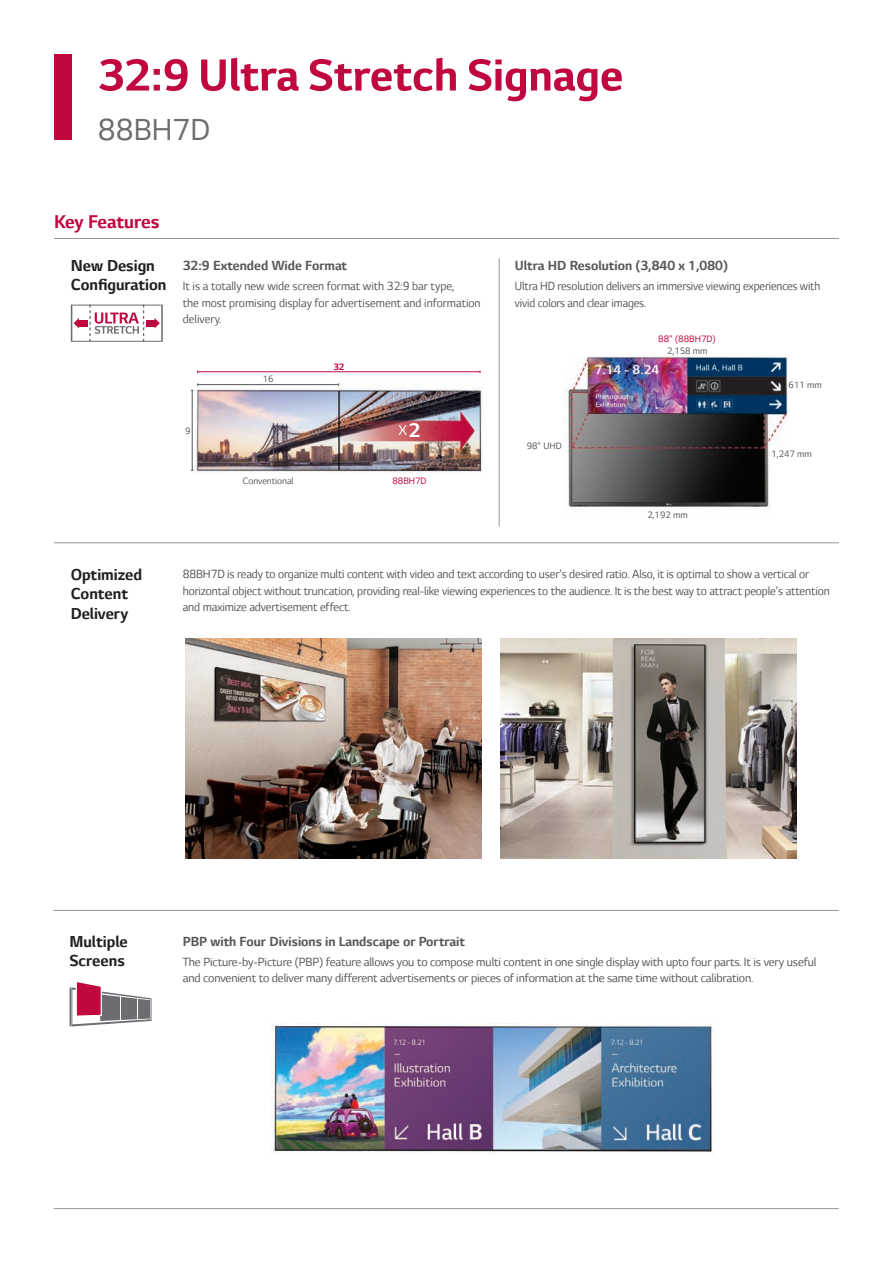
<style>
.page{position:relative;width:893px;height:1263px;background:#fff}
.page>*{position:absolute;margin:0;border:0;box-sizing:border-box;transform-origin:0 0}
.t1{font:700 51px "LG Smart";color:#c0073e}
.t2{font:34.5px "LG Smart";color:#6c6d70}
.t3{font:700 21px "LG Smart";letter-spacing:-.01em;color:#c0073e}
.t4{font:700 18px/19.5px "LG Smart";color:#231f20}
.t5{font:16.2px "LG Smart";color:#fff}
.t6{font:700 15px "LG Smart";color:#57585a}
.t7{font:13.5px/16.5px "LG Smart";letter-spacing:-.01em;color:#57585a}
.t8{font:13.5px/16.5px "LG Smart";letter-spacing:-.01em;color:#57585a;scale:.95 1}
.t9{font:10.5px "LG Smart";color:#57585a}
.t10{font:10.5px "LG Smart";color:#c0073e}
.t11{font:700 10.5px "LG Smart";color:#c0073e}
.s1{font-weight:700;font-size:22.2px}
</style>
<div class="page">
<hr style="left:54px;top:1208px;width:785px;height:1px;background:#939598">
<hr style="left:54px;top:910px;width:784px;height:1px;background:#939598">
<div style="left:54px;top:54px;width:17px;height:85px;background:#c0073e"></div>
<hr style="left:54px;top:238px;width:785px;height:1px;background:#939598">
<hr style="left:54px;top:542px;width:785px;height:1px;background:#939598">
<hr style="left:499px;top:258px;width:1px;height:269px;background:#939598">
<svg style="left:71px;top:305px;width:92px;height:37px"></svg>
<img style="left:191px;top:384px;width:292px;height:90px">
<hr style="left:192px;top:390px;width:1px;height:80px;background:#57585a">
<hr style="left:198px;top:384px;width:141px;height:1px;background:#57585a">
<svg style="left:191px;top:383px;width:7px;height:8px"></svg>
<hr style="left:198px;top:371px;width:282px;height:1px;background:#c0073e">
<img style="left:565px;top:355px;width:223px;height:154px">
<img style="left:500px;top:638px;width:296px;height:221px">
<img style="left:185px;top:638px;width:297px;height:221px">
<img style="left:272px;top:1023px;width:442px;height:131px">
<hr style="left:70px;top:987px;width:1px;height:39px;background:#6c6d70">
<svg style="left:71px;top:982px;width:81px;height:44px"></svg>
<h1 class="t1" style="left:98px;top:47px;width:527px">32:9 Ultra Stretch Signage</h1>
<h2 class="t2" style="left:98px;top:110px;width:114px">88BH7D</h2>
<h3 class="t3" style="left:54px;top:210px;width:107px">Key Features</h3>
<h3 class="t4" style="left:71px;top:256px;width:97px">New Design<br>Configuration</h3>
<p class="t6" style="left:515px;top:258px;width:215px">Ultra HD Resolution (3,840 x 1,080)</p>
<p class="t6" style="left:183px;top:258px;width:166px">32:9 Extended Wide Format</p>
<p class="t7" style="left:183px;top:278px;width:299px">It is a totally new wide screen format with 32:9 bar type,<br>the most promising display for advertisement and information delivery.</p>
<p class="t8" style="left:515px;top:278px;width:323px">Ultra HD resolution delivers an immersive viewing experiences with vivid colors and clear images.</p>
<p class="t10" style="left:658px;top:333px;width:59px">88" (88BH7D)</p>
<p class="t9" style="left:263px;top:374px;width:12px">16</p>
<p class="t11" style="left:333px;top:361px;width:12px">32</p>
<p class="t9" style="left:185px;top:425px;width:7px">9</p>
<p class="t5" style="left:399px;top:422px;width:23px">X<span class="s1">2</span></p>
<p class="t9" style="left:243px;top:475px;width:52px">Conventional</p>
<p class="t10" style="left:392px;top:475px;width:36px">88BH7D</p>
<p class="t9" style="left:527px;top:440px;width:37px">98" UHD</p>
<p class="t9" style="left:667px;top:345px;width:42px">2,158 mm</p>
<p class="t9" style="left:647px;top:509px;width:42px">2,192 mm</p>
<p class="t9" style="left:789px;top:379px;width:35px">611 mm</p>
<p class="t9" style="left:771px;top:448px;width:42px">1,247 mm</p>
<h3 class="t4" style="left:71px;top:565px;width:73px">Optimized<br>Content<br>Delivery</h3>
<p class="t7" style="left:183px;top:566px;width:648px">88BH7D is ready to organize multi content with video and text according to user's desired ratio. Also, it is optimal to show a vertical or horizontal object without truncation, providing real-like viewing experiences to the audience. It is the best way to attract people's attention and maximize advertisement effect.</p>
<h3 class="t4" style="left:69px;top:932px;width:60px">Multiple<br>Screens</h3>
<p class="t6" style="left:183px;top:933px;width:284px">PBP with Four Divisions in Landscape or Portrait</p>
<p class="t7" style="left:183px;top:953px;width:635px">The Picture-by-Picture (PBP) feature allows you to compose multi content in one single display with upto four parts. It is very useful and convenient to deliver many different advertisements or pieces of information at the same time without calibration.</p>
</div>
